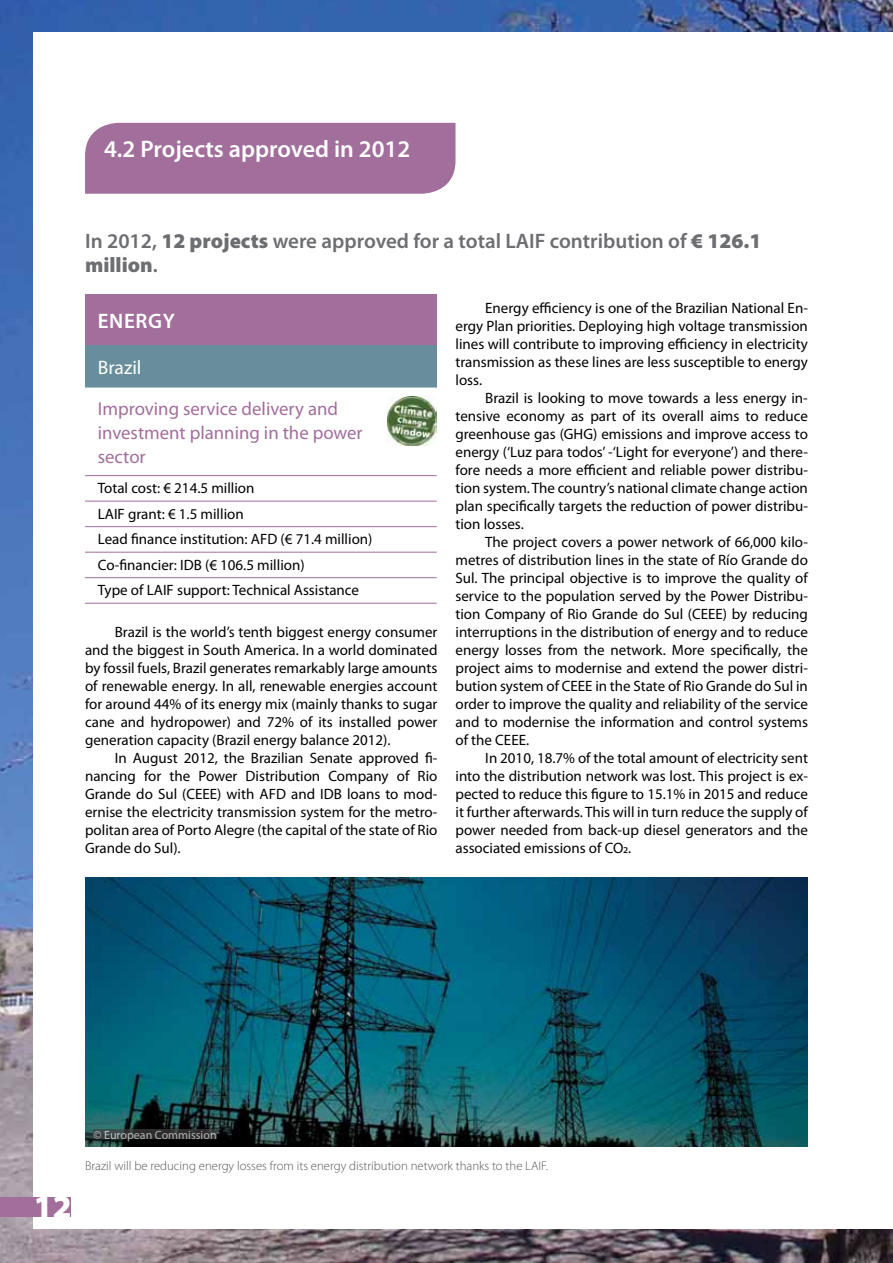
<style>
.page{position:relative;width:893px;height:1263px;background:#fff}
.page>*{position:absolute;margin:0;border:0;box-sizing:border-box;transform-origin:0 0}
.t1{font:900 33px "Myriad Pro";color:#fff}
.t2{font:600 24px "Myriad Pro";color:#fff}
.t3{font:600 21px/24px "Myriad Pro";color:#6d6e71}
.t4{font:600 21px "Myriad Pro";color:#fff}
.t5{font:19.5px "Myriad Pro";color:#fff}
.t6{font:18.75px/24px "Myriad Pro";color:#a26e9c}
.t7{font:15px/18px "Myriad Pro";color:#000;text-align:justify}
.t8{font:300 12.75px "Myriad Pro";color:#58595b}
.t9{font:12px "Myriad Pro";color:#fff}
.s1{font-weight:900}
</style>
<div class="page">
<img style="left:0;top:0;width:893px;height:1263px">
<div style="left:34px;top:32px;width:859px;height:1197px;background:#fff"></div>
<div style="left:85px;top:123px;width:370px;height:71px;background:#a26e9c"></div>
<div style="left:85px;top:294px;width:352px;height:51px;background:#a26e9c"></div>
<div style="left:85px;top:345px;width:352px;height:43px;background:#678e9a"></div>
<hr style="left:85px;top:475px;width:352px;height:1px;background:#a26e9c">
<hr style="left:85px;top:501px;width:352px;height:1px;background:#a26e9c">
<hr style="left:85px;top:526px;width:352px;height:1px;background:#a26e9c">
<hr style="left:85px;top:552px;width:352px;height:1px;background:#a26e9c">
<hr style="left:85px;top:577px;width:352px;height:1px;background:#a26e9c">
<hr style="left:85px;top:603px;width:352px;height:1px;background:#a26e9c">
<div style="left:0;top:1197px;width:71px;height:19px;background:#a26e9c"></div>
<img style="left:85px;top:878px;width:723px;height:269px">
<img style="left:388px;top:396px;width:49px;height:49px">
<svg style="left:94px;top:1130px;width:123px;height:9px"></svg>
<h2 class="t2" style="left:104px;top:134px;width:308px">4.2 Projects approved in 2012</h2>
<h3 class="t3" style="left:85px;top:228px;width:678px">In 2012, <span class="s1">12 projects</span> were approved for a total LAIF contribution of <span class="s1">€ 126.1 million</span>.</h3>
<h3 class="t4" style="left:98px;top:307px;width:13px">ENER</h3>
<h3 class="t4" style="left:148px;top:307px;width:28px">GY</h3>
<h3 class="t5" style="left:98px;top:355px;width:45px">Brazil</h3>
<p class="t6" style="left:98px;top:396px;width:266px">Improving service delivery and investment planning in the power sector</p>
<p class="t7" style="left:98px;top:475px;width:276px;line-height:25.5px;text-align:left">Total cost: € 214.5 million<br>LAIF grant: € 1.5 million<br>Lead finance institution: AFD (€ 71.4 million)<br>Co-financier: IDB (€ 106.5 million)<br>Type of LAIF support: Technical Assistance</p>
<p class="t7" style="left:85px;top:622px;width:354px;text-indent:30px">Brazil is the world’s tenth biggest energy consumer and the biggest in South America. In a world dominated by fossil fuels, Brazil generates remarkably large amounts of renewable energy. In all, renewable energies account for around 44% of its energy mix (mainly thanks to sugar cane and hydropower) and 72% of its installed power generation capacity (Brazil energy balance 2012).</p>
<p class="t7" style="left:85px;top:748px;width:354px;text-indent:30px">In August 2012, the Brazilian Senate approved fi&shy;nancing for the Power Distribution Company of Rio Grande do Sul (CEEE) with AFD and IDB loans to mod&shy;ernise the electricity transmission system for the metro&shy;politan area of Porto Alegre (the capital of the state of Rio Grande do Sul).</p>
<p class="t7" style="left:455px;top:298px;width:354px;text-indent:30px">Energy efficiency is one of the Brazilian National En&shy;ergy Plan priorities. Deploying high voltage transmission lines will contribute to improving efficiency in electricity transmission as these lines are less susceptible to energy loss.</p>
<p class="t7" style="left:455px;top:388px;width:354px;text-indent:30px">Brazil is looking to move towards a less energy in&shy;tensive economy as part of its overall aims to reduce greenhouse gas (GHG) emissions and improve access to energy (‘Luz para todos’ -‘Light for everyone’) and there&shy;fore needs a more efficient and reliable power distribu&shy;tion system. The country’s national climate change action plan specifically targets the reduction of power distribu&shy;tion losses.</p>
<p class="t7" style="left:455px;top:532px;width:354px;text-indent:30px">The project covers a power network of 66,000 kilo&shy;metres of distribution lines in the state of Río Grande do Sul. The principal objective is to improve the quality of service to the population served by the Power Distribu&shy;tion Company of Rio Grande do Sul (CEEE) by reducing interruptions in the distribution of energy and to reduce energy losses from the network. More specifically, the project aims to modernise and extend the power distri&shy;bution system of CEEE in the State of Rio Grande do Sul in order to improve the quality and reliability of the service and to modernise the information and control systems of the CEEE.</p>
<p class="t7" style="left:455px;top:748px;width:354px;text-indent:30px">In 2010, 18.7% of the total amount of electricity sent into the distribution network was lost. This project is ex&shy;pected to reduce this figure to 15.1% in 2015 and reduce it further afterwards. This will in turn reduce the supply of power needed from back-up diesel generators and the associated emissions of CO2.</p>
<h1 class="t1" style="left:34px;top:1188px;width:39px">12</h1>
<p class="t9" style="left:94px;top:1127px;width:125px">© European Commission</p>
<p class="t8" style="left:85px;top:1158px;width:464px">Brazil will be reducing energy losses from its energy distribution network thanks to the LAIF.</p>
</div>
